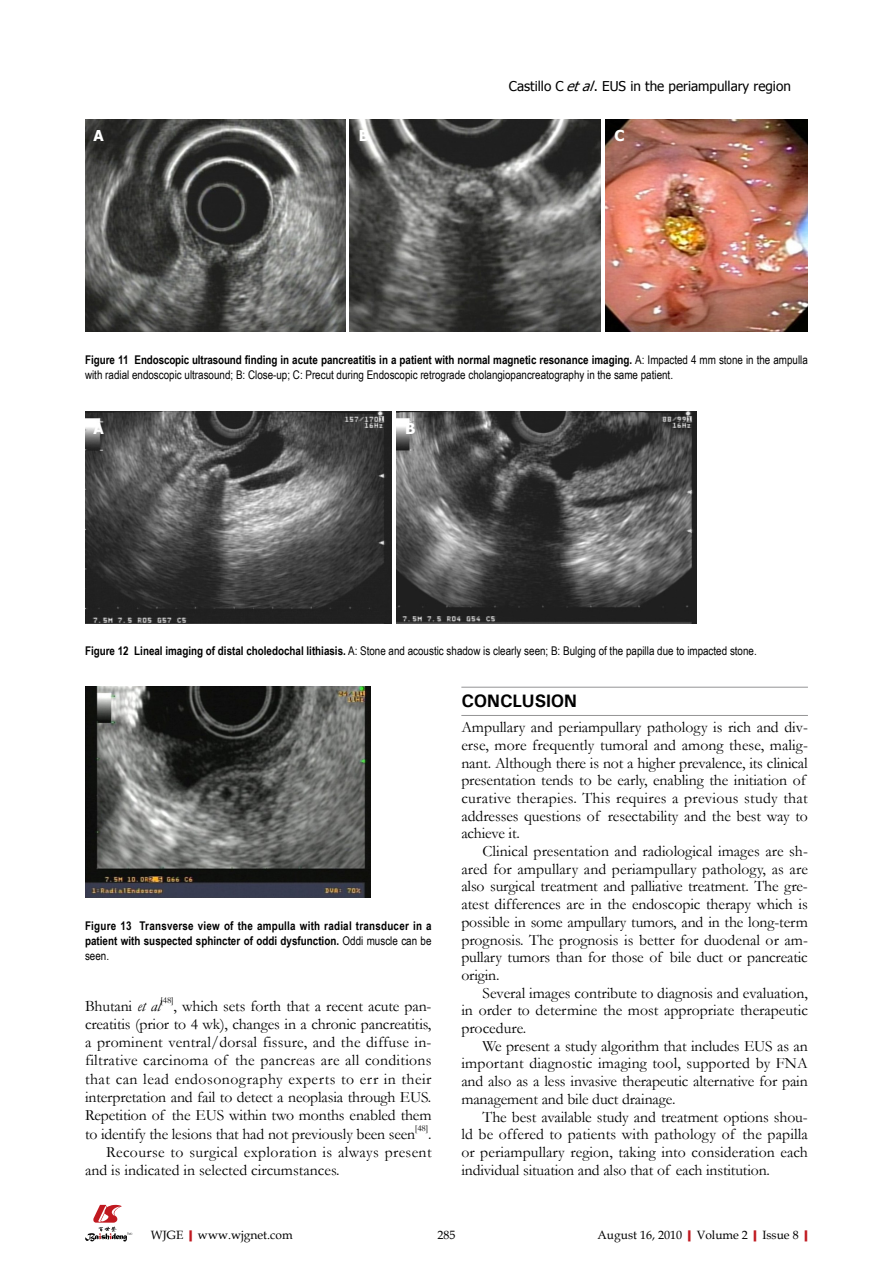
<style>
.page{position:relative;width:893px;height:1263px;background:#fff}
.page>*{position:absolute;margin:0;border:0;box-sizing:border-box;transform-origin:0 0}
.t1{font:700 18px "Univers";letter-spacing:-.01em;color:#000}
.t2{font:15.75px/17.7px "Garamond";letter-spacing:-.005em;color:#000;text-align:justify}
.t3{font:15.75px "Garamond";letter-spacing:.02em;color:#000}
.t4{font:700 15px "Tahoma";color:#fff}
.t5{font:13.5px "Tahoma";color:#000}
.t6{font:12px/15px "Arial Narrow";color:#000}
.t7{font:700 12px/15px "Arial Narrow";color:#000;text-align:justify}
.t8{font:12px "Book Antiqua";color:#000}
.t9{font:9.15px "Garamond";color:#000}
.s1{font-style:italic}
.s2{font-weight:700}
.s3{font-weight:400}
.s4{font-weight:700;color:#c01920}
</style>
<div class="page">
<svg style="left:85px;top:1205px;width:48px;height:36px"></svg>
<img style="left:85px;top:687px;width:286px;height:211px">
<img style="left:350px;top:119px;width:251px;height:212px">
<img style="left:605px;top:119px;width:203px;height:212px">
<img style="left:85px;top:119px;width:260px;height:212px">
<img style="left:396px;top:411px;width:300px;height:212px">
<img style="left:85px;top:411px;width:307px;height:212px">
<hr style="left:461px;top:687px;width:347px;height:1px;background:#949495">
<hr style="left:461px;top:715px;width:347px;height:1px;background:#949495">
<p class="t5" style="left:509px;top:77px;width:283px">Castillo C <span class="s1">etal</span>. EUS in the periampullary region</p>
<p class="t4" style="left:94px;top:125px;width:12px">A</p>
<p class="t4" style="left:359px;top:125px;width:12px">B</p>
<p class="t4" style="left:614px;top:125px;width:12px">C</p>
<p class="t6" style="left:85px;top:352px;width:724px"><span class="s2">Figure 11 Endoscopic ul-tra-sound finding in acute pancreatitis in a patient with normal magnetic resonance imaging.</span> A: Impacted 4 mm stone in the ampulla with radial endoscopic ultrasound; B: Close-up; C: Precut during Endoscopic retrograde cholangiopancreatography in the same patient.</p>
<p class="t4" style="left:94px;top:418px;width:12px">A</p>
<p class="t4" style="left:405px;top:418px;width:12px">B</p>
<p class="t6" style="left:85px;top:642px;width:673px"><span class="s2">Figure 12 Lineal imaging of distal choledochal lithiasis.</span> A: Stone and acoustic shadow is clearly seen; B: Bulging of the papilla due to impacted stone.</p>
<p class="t7" style="left:85px;top:917px;width:348px">Figure 13 Transverse view of the ampulla with radial transducer in a patient with suspected sphincter of oddi dysfunction. <span class="s3">Oddi muscle can be seen.</span></p>
<p class="t2" style="left:85px;top:996px;width:77px">Bhutani <span class="s1">et al</span></p>
<p class="t9" style="left:160px;top:994px;width:15px">[48]</p>
<p class="t2" style="left:85px;top:996px;width:348px;line-height:18.3px;text-indent:89px">, which sets forth that a recent acute pan&shy;creatitis (prior to 4 wk), changes in a chronic pancreatitis, a prominent ventral/dorsal fissure, and the diffuse in&shy;fil-trative carcinoma of the pancreas are all conditions that can lead endosonography experts to err in their interpretation and fail to detect a neoplasia through EUS.<br>Repetition of the EUS within two months enabled them to identify the lesions that had not previously been seen</p>
<p class="t9" style="left:415px;top:1122px;width:15px">[48]</p>
<p class="t2" style="left:428px;top:1124px;width:5px">.</p>
<p class="t3" style="left:106px;top:1141px;width:327px">Recourse to surgical exploration is always present</p>
<p class="t2" style="left:85px;top:1161px;width:256px">and is indicated in selected circumstances.</p>
<p class="t1" style="left:461px;top:690px;width:117px">CONCLUSION</p>
<p class="t2" style="left:461px;top:718px;width:348px;text-align:left">Ampullary and periampullary pathology is rich and div&shy;erse, more frequently tumoral and among these, ma-lig&shy;nant. Although there is not a higher prevalence, its clinical presentation tends to be early, enabling the in-itia-tion of curative therapies. This requires a previous study that addresses questions of resectability and the best way to achieve it.</p>
<p class="t2" style="left:461px;top:842px;width:348px;text-indent:21px">Clinical presentation and radiological images are sh&shy;a-red for ampullary and periampullary pathology, as are also surgical treatment and palliative treatment. The gre&shy;atest differences are in the endoscopic therapy which is possible in some ampullary tumors, and in the long-term prognosis. The prognosis is better for duodenal or am&shy;pullary tumors than for those of bile duct or pancreatic origin.</p>
<p class="t2" style="left:461px;top:983px;width:348px;text-indent:21px">Several images contribute to diagnosis and evaluation, in order to determine the most appropriate therapeutic pro-cedure.</p>
<p class="t2" style="left:461px;top:1036px;width:348px;text-indent:21px">We present a study algorithm that includes EUS as an important diagnostic imaging tool, supported by FNA and also as a less invasive therapeutic alternative for pain management and bile duct drainage.</p>
<p class="t2" style="left:461px;top:1107px;width:348px;text-indent:21px">The best available study and treatment options shou&shy;ld be offered to patients with pathology of the papilla or periampullary region, taking into consideration each individual situation and also that of each institution.</p>
<p class="t8" style="left:151px;top:1226px;width:143px">WJGE<span class="s4">|</span>www.wjgnet.com</p>
<p class="t8" style="left:437px;top:1226px;width:19px">285</p>
<p class="t8" style="left:598px;top:1226px;width:217px">August 16, 2010<span class="s4">|</span>Volume 2<span class="s4">|</span>Issue 8<span class="s4">|</span></p>
</div>
